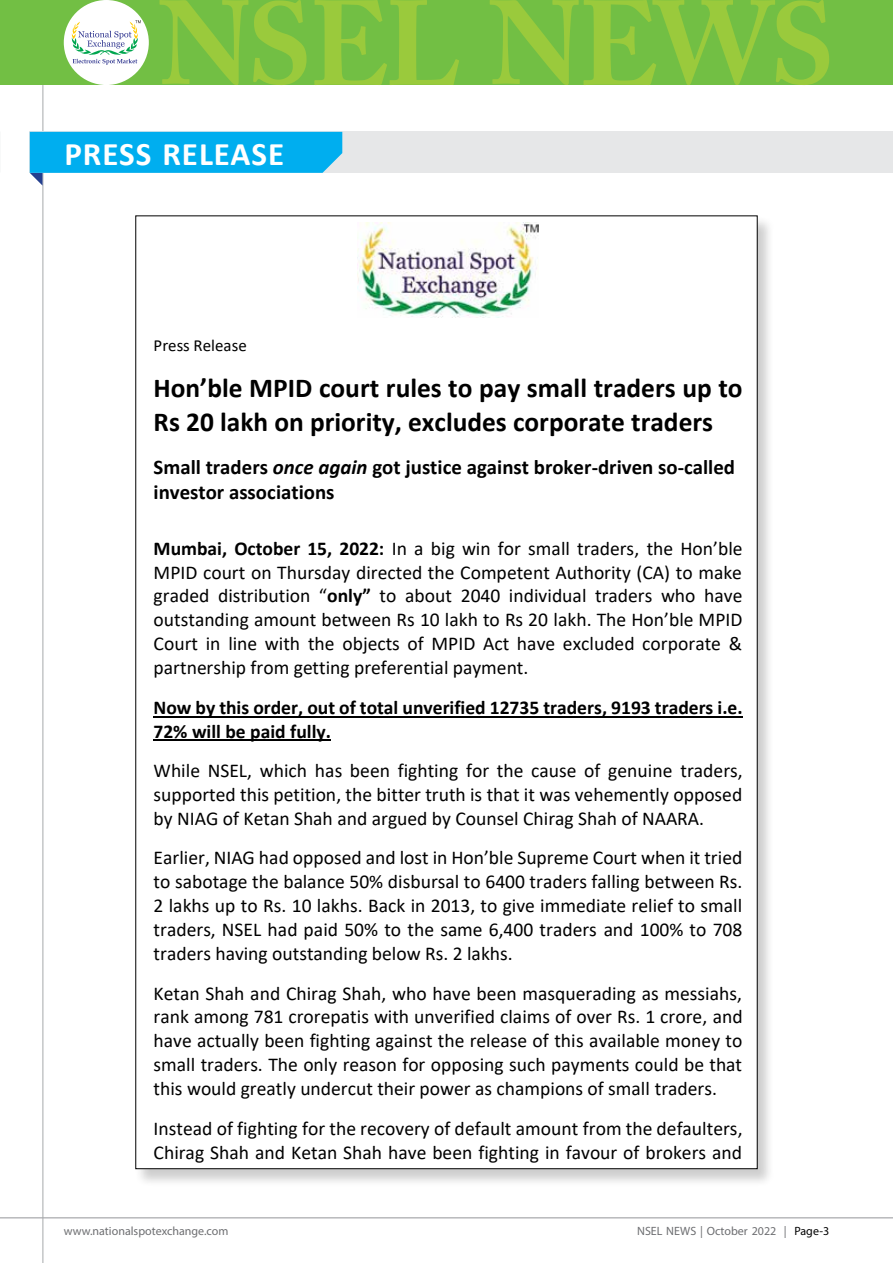
<style>
.page{position:relative;width:893px;height:1263px;background:#fff}
.page>*{position:absolute;margin:0;border:0;box-sizing:border-box;transform-origin:0 0}
.t1{font:700 33px "Calibri";letter-spacing:.03em;color:#fff}
.t2{font:700 27.45px/33.5px "Calibri";color:#000}
.t3{font:700 20.85px/25.5px "Calibri";color:#000}
.t4{font:19.5px/23.9px "Calibri";color:#000;text-align:justify}
.t5{font:700 19.5px/24px "Calibri";color:#000}
.t6{font:16.95px "Calibri";color:#000}
.t7{font:12px "Myriad Pro";color:#6d6e71}
.s1{font-style:italic}
.s2{font-weight:700}
.s3{color:#000}
</style>
<div class="page">
<div style="left:0;top:0;width:893px;height:85px;background:#72bf44"></div>
<svg style="left:159px;top:0;width:148px;height:85px"></svg>
<svg style="left:314px;top:0;width:145px;height:85px"></svg>
<svg style="left:490px;top:0;width:339px;height:85px"></svg>
<div style="left:64px;top:0;width:85px;height:85px;background:#fff;border-radius:50%"></div>
<svg style="left:72px;top:20px;width:69px;height:45px"></svg>
<hr style="left:0;top:1217px;width:893px;height:1px;background:#949699">
<hr style="left:43px;top:85px;width:1px;height:1178px;background:#a7a9ac">
<div style="left:30px;top:132px;width:863px;height:41px;background:#e6e7e8"></div>
<svg style="left:30px;top:132px;width:312px;height:54px"></svg>
<div style="left:135px;top:215px;width:640px;height:972px;background:#000;opacity:.2"></div>
<div style="left:136px;top:216px;width:621px;height:953px;background:#fff"></div>
<img style="left:357px;top:223px;width:182px;height:94px">
<hr style="left:154px;top:716px;width:589px;height:1px;background:#000">
<hr style="left:154px;top:740px;width:177px;height:1px;background:#000">
<h1 class="t1" style="left:64px;top:130px;width:221px">PRESS RELEASE</h1>
<p class="t6" style="left:154px;top:333px;width:95px">Press Release</p>
<h2 class="t2" style="left:154px;top:371px;width:590px">Hon’ble MPID court rules to pay small traders up to<br>Rs 20 lakh on priority, excludes corporate traders</h2>
<p class="t3" style="left:154px;top:454px;width:583px">Small traders <span class="s1">once again</span> got justice against broker-driven so-called investor associations</p>
<p class="t4" style="left:154px;top:536px;width:590px"><span class="s2">Mumbai, October 15, 2022:</span> In a big win for small traders, the Hon’ble MPID court on Thursday directed the Competent Authority (CA) to make graded distribution “<span class="s2">only”</span> to about 2040 individual traders who have outstanding amount between Rs 10 lakh to Rs 20 lakh. The Hon’ble MPID Court in line with the objects of MPID Act have excluded corporate &amp; partnership from getting preferential payment.</p>
<p class="t5" style="left:154px;top:695px;width:590px">Now by this order, out of total unverified 12735 traders, 9193 traders i.e.<br>72% will be paid fully.</p>
<p class="t4" style="left:154px;top:758px;width:591px">While NSEL, which has been fighting for the cause of genuine traders, supported this petition, the bitter truth is that it was vehemently opposed by NIAG of Ketan Shah and argued by Counsel Chirag Shah of NAARA.</p>
<p class="t4" style="left:154px;top:845px;width:590px">Earlier, NIAG had opposed and lost in Hon’ble Supreme Court when it tried to sabotage the balance 50% disbursal to 6400 traders falling between Rs.<br>2 lakhs up to Rs. 10 lakhs. Back in 2013, to give immediate relief to small traders, NSEL had paid 50% to the same 6,400 traders and 100% to 708 traders having outstanding below Rs. 2 lakhs.</p>
<p class="t4" style="left:154px;top:981px;width:591px">Ketan Shah and Chirag Shah, who have been masquerading as messiahs, rank among 781 crorepatis with unverified claims of over Rs. 1 crore, and have actually been fighting against the release of this available money to small traders. The only reason for opposing such payments could be that this would greatly undercut their power as champions of small traders.</p>
<p class="t4" style="left:154px;top:1116px;width:591px">Instead of fighting for the recovery of default amount from the defaulters,<br>Chirag Shah and Ketan Shah have been fighting in favour of brokers and</p>
<p class="t7" style="left:64px;top:1223px;width:166px">www.nationalspotexchange.com</p>
<p class="t7" style="left:637px;top:1223px;width:194px">NSEL NEWS | October 2022 | <span class="s3">Page-3</span></p>
</div>
